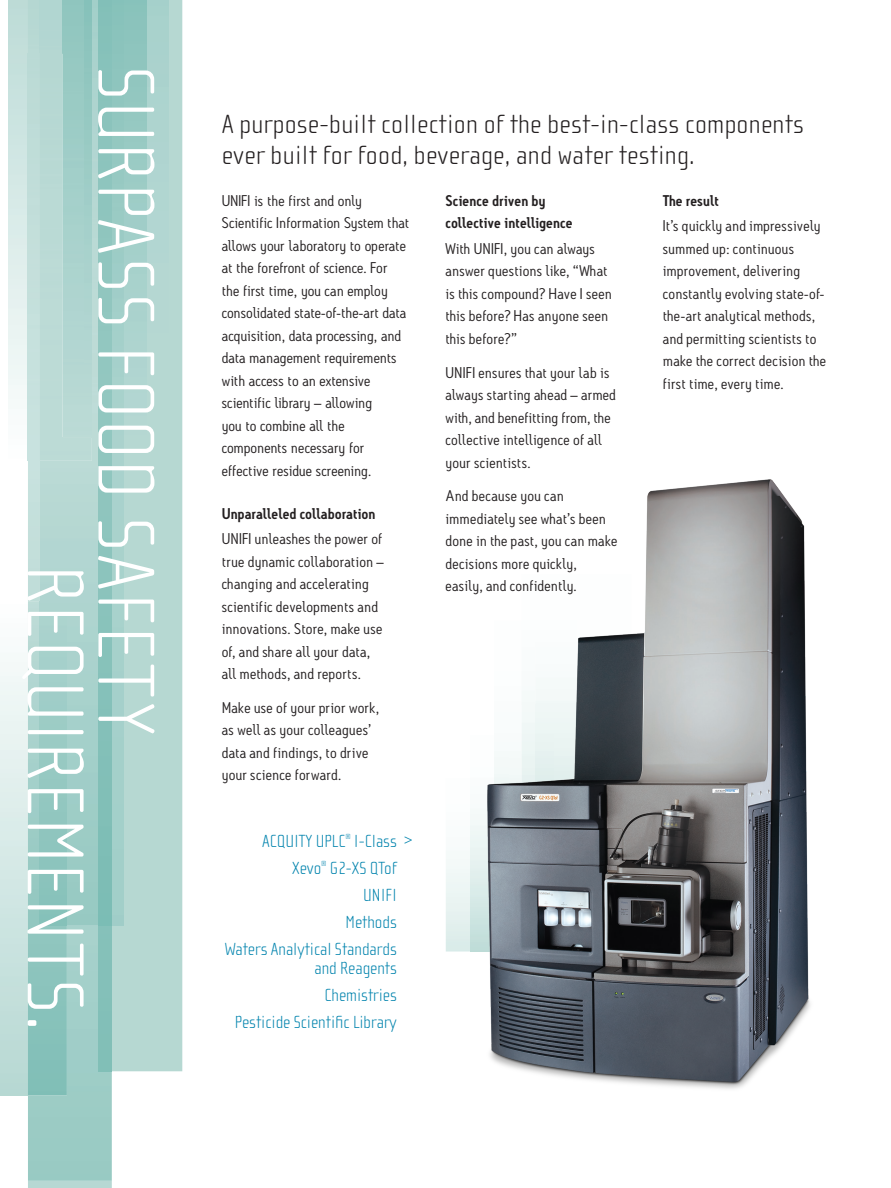
<style>
.page{position:relative;width:891px;height:1188px;background:#fff}
.page>*{position:absolute;margin:0;border:0;box-sizing:border-box;transform-origin:0 0}
.t1{font:100 82.65px/70.7px "Cholla Sans OT";letter-spacing:.015em;color:#fff;scale:1.05 1}
.t2{font:100 27px/31.5px "Cholla Sans OT";letter-spacing:.01em;color:#231f20;scale:1.05 1}
.t3{font:100 18px/27px "Cholla Sans OT";color:#0083ad;text-align:right}
.t4{font:15px/22.5px "Antitled OT";letter-spacing:.015em;color:#231f20;scale:1.05 1}
.t5{font:600 15px/22.5px "Antitled OT";letter-spacing:.015em;color:#231f20}
</style>
<div class="page">
<img style="left:446px;top:479px;width:364px;height:610px">
<img style="left:28px;top:1181px;width:84px;height:7px">
<div style="left:112px;top:0;width:70px;height:1071px;background:#b6d8d2"></div>
<img style="left:146px;top:0;width:22px;height:362px">
<img style="left:8px;top:0;width:32px;height:461px">
<img style="left:124px;top:0;width:22px;height:437px">
<img style="left:112px;top:0;width:12px;height:926px">
<img style="left:40px;top:0;width:72px;height:53px">
<img style="left:28px;top:461px;width:84px;height:720px">
<div style="left:98px;top:926px;width:14px;height:145px;background:#83c0b8"></div>
<img style="left:28px;top:53px;width:34px;height:408px">
<img style="left:40px;top:437px;width:72px;height:489px">
<img style="left:62px;top:53px;width:50px;height:384px">
<img style="left:84px;top:53px;width:8px;height:309px">
<img style="left:40px;top:602px;width:27px;height:324px">
<h1 class="t1" style="left:160px;top:564px;width:446px;text-indent:-498px;rotate:90deg">SURPASS FOOD SAFETY<br>REQUIREMENTS.</h1>
<h2 class="t2" style="left:222px;top:109px;width:556px">A purpose-built collection of the best-in-class components ever built for food, beverage, and water testing.</h2>
<p class="t4" style="left:222px;top:189px;width:180px">UNIFI is the first and only<br>Scientific Information System that allows your laboratory to operate at the forefront of science. For<br>the first time, you can employ consolidated state-of-the-art data acquisition, data processing, and data management requirements with access to an extensive scientific library – allowing<br>you to combine all the components necessary for effective residue screening.</p>
<p class="t5" style="left:222px;top:502px;width:155px">Unparalleled collaboration</p>
<p class="t4" style="left:222px;top:527px;width:156px">UNIFI unleashes the power of true dynamic collaboration – changing and accelerating scientific developments and innovations. Store, make use of, and share all your data, all methods, and reports.</p>
<p class="t4" style="left:222px;top:696px;width:151px">Make use of your prior work, as well as your colleagues’ data and findings, to drive your science forward.</p>
<p class="t5" style="left:446px;top:189px;width:128px">Science driven by collective intelligence</p>
<p class="t4" style="left:446px;top:237px;width:160px">With UNIFI, you can always answer questions like, “What is this compound? Have I seen this before? Has anyone seen this before?”</p>
<p class="t4" style="left:446px;top:361px;width:164px">UNIFI ensures that your lab is always starting ahead – armed with, and benefitting from, the collective intelligence of all your scientists.</p>
<p class="t4" style="left:446px;top:485px;width:165px">And because you can immediately see what’s been done in the past, you can make decisions more quickly, easily, and confidently.</p>
<p class="t5" style="left:663px;top:189px;width:57px">The result</p>
<p class="t4" style="left:663px;top:215px;width:157px">It’s quickly and impressively summed up: continuous improvement, delivering constantly evolving state-of&shy;the-art analytical methods, and permitting scientists to make the correct decision the first time, every time.</p>
<p class="t3" style="left:262px;top:827px;width:152px">ACQUITY UPLC<sup>®</sup> I-Class &gt;</p>
<p class="t3" style="left:292px;top:854px;width:106px">Xevo<sup>®</sup> G2-XS QTof</p>
<p class="t3" style="left:363px;top:881px;width:35px">UNIFI</p>
<p class="t3" style="left:346px;top:908px;width:53px">Methods</p>
<p class="t3" style="left:224px;top:935px;width:174px">Waters Analytical Standards</p>
<p class="t3" style="left:235px;top:955px;width:164px">and Reagents<br>Chemistries<br>Pesticide Scientific Library</p>
</div>
